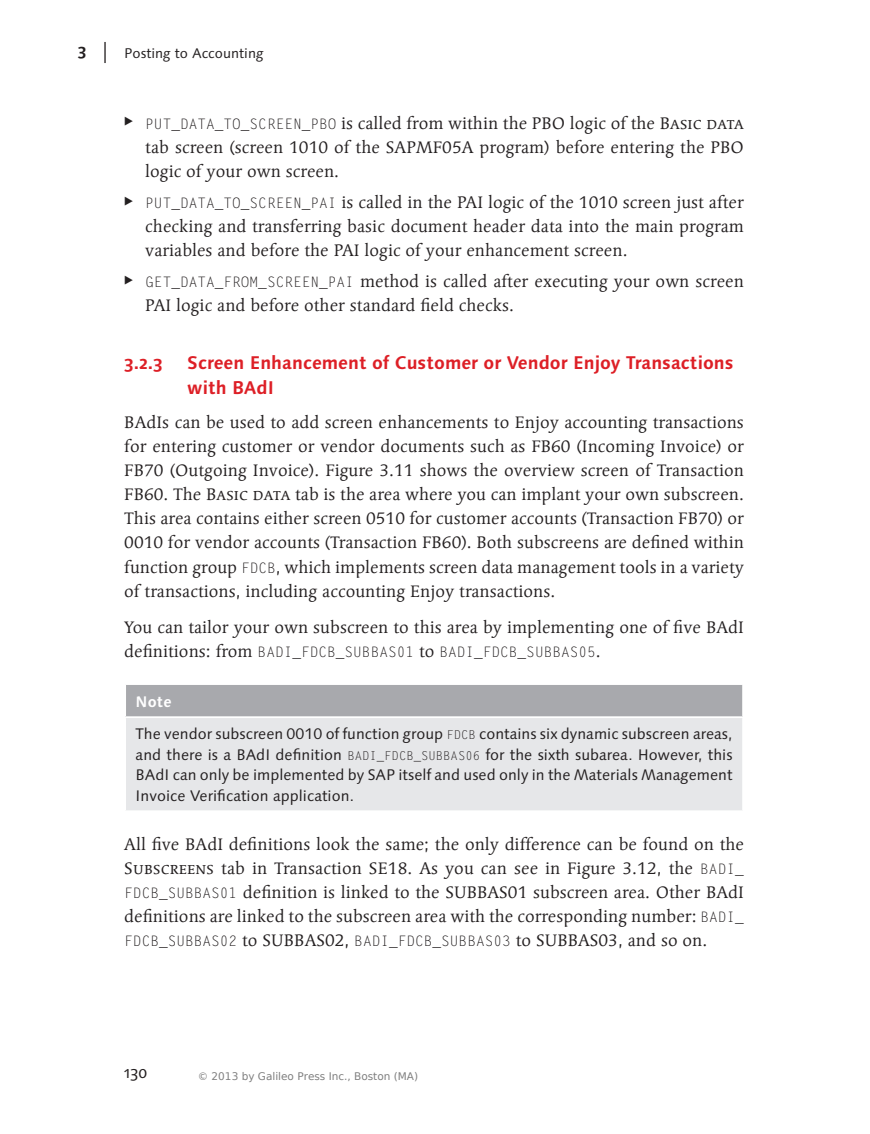
<style>
.page{position:relative;width:870px;height:1134px;background:#fff}
.page>*{position:absolute;margin:0;border:0;box-sizing:border-box;transform-origin:0 0}
.t1{font:700 18.38px/24.5px "Linotype Syntax";color:#dd1f26}
.t2{font:700 18.38px "Linotype Syntax Os F";color:#dd1f26}
.t3{font:16.62px/24.2px "Linotype Syntax Serif";color:#231f20;text-align:justify}
.t4{font:16.62px "Linotype Syntax Os F";color:#231f20}
.t5{font:700 16.62px "Linotype Syntax Os F";color:#231f20}
.box_standard{font:15.4px/20.7px "Linotype Syntax";color:#231f20;text-align:justify}
.table_head{font:700 15.4px "Linotype Syntax";color:#fff}
.t6{font:14.35px "Letter Gothic LT";color:#231f20}
.t7{font:14px "Linotype Syntax Os F";color:#231f20}
.t8{font:10.5px "DejaVu Sans";color:#808080}
.s1{font-family:"Letter Gothic LT";font-size:14.35px}
.s2{font-family:"Linotype Syntax Serif SC"}
.s3{font-family:"Linotype Syntax Serif";font-size:16.62px}
.s4{font-family:"Letter Gothic LT";font-size:12.25px}
</style>
<div class="page">
<hr style="left:104px;top:42px;width:2px;height:21px;background:#231f20">
<div style="left:125px;top:684px;width:618px;height:33px;background:#a8a9ad"></div>
<div style="left:125px;top:717px;width:618px;height:94px;background:#e6e7e9"></div>
<hr style="left:124px;top:683px;width:620px;height:2px;background:#fff">
<hr style="left:124px;top:685px;width:2px;height:31px;background:#fff">
<hr style="left:742px;top:685px;width:2px;height:31px;background:#fff">
<hr style="left:124px;top:716px;width:620px;height:2px;background:#fff">
<hr style="left:124px;top:718px;width:2px;height:92px;background:#fff">
<hr style="left:742px;top:718px;width:2px;height:92px;background:#fff">
<hr style="left:124px;top:810px;width:620px;height:2px;background:#fff">
<p class="t5" style="left:78px;top:40px;width:10px">3</p>
<p class="t7" style="left:124px;top:45px;width:141px">Posting to Accounting</p>
<p class="t3" style="left:145px;top:112px;width:600px;text-indent:-21px"><sup>E</sup> <span class="s1">PUT_DATA_TO_SCREEN_PBO</span> is called from within the PBO logic of the <span class="s2">Basic data </span>tab screen (screen 1010 of the SAPMF05A program) before entering the PBO logic of your own screen.</p>
<p class="t3" style="left:145px;top:191px;width:600px;text-indent:-21px"><sup>E</sup> <span class="s1">PUT_DATA_TO_SCREEN_PAI</span> is called in the PAI logic of the 1010 screen just after checking and transferring basic document header data into the main program variables and before the PAI logic of your enhancement screen.</p>
<p class="t3" style="left:145px;top:270px;width:600px;text-indent:-21px"><sup>E</sup> <span class="s1">GET_DATA_FROM_SCREEN_PAI</span> method is called after executing your own screen<br>PAI logic and before other standard field checks.</p>
<p class="t2" style="left:124px;top:351px;width:40px">3.2.3</p>
<p class="t1" style="left:187px;top:350px;width:548px">Screen Enhancement of Customer or Vendor Enjoy Transactions with BAdI</p>
<p class="t3" style="left:124px;top:411px;width:621px">BAdIs can be used to add screen enhancements to Enjoy accounting transactions for entering customer or vendor documents such as FB60 (Incoming Invoice) or FB70 (Outgoing Invoice). Figure 3.11 shows the overview screen of Transaction FB60. The <span class="s2">Basic data</span> tab is the area where you can implant your own subscreen.<br>This area contains either screen 0510 for customer accounts (Transaction FB70) or 0010 for vendor accounts (Transaction FB60). Both subscreens are defined within function group <span class="s1">FDCB</span>, which implements screen data management tools in a variety of transactions, including accounting Enjoy transactions.</p>
<p class="t3" style="left:124px;top:616px;width:621px">You can tailor your own subscreen to this area by implementing one of five BAdI</p>
<p class="t6" style="left:124px;top:644px;width:478px"><span class="s3">definitions: from</span> BADI_FDCB_SUBBAS01 <span class="s3">to</span> BADI_FDCB_SUBBAS05<span class="s3">.</span></p>
<p class="table_head" style="left:136px;top:692px;width:37px">Note</p>
<p class="box_standard" style="left:136px;top:724px;width:598px">The vendor subscreen 0010 of function group <span class="s4">FDCB</span> contains six dynamic subscreen areas, and there is a BAdI definition <span class="s4">BADI_FDCB_SUBBAS06</span> for the sixth subarea. However, this BAdI can only be implemented by SAP itself and used only in the Materials Management Invoice Verification application.</p>
<p class="t3" style="left:124px;top:833px;width:621px">All five BAdI definitions look the same; the only difference can be found on the <span class="s2">Subscreens</span> tab in Transaction SE18. As you can see in Figure 3.12, the <span class="s1">BADI_ FDCB_SUBBAS01</span> definition is linked to the SUBBAS01 subscreen area. Other BAdI definitions are linked to the subscreen area with the corresponding number: <span class="s1">BADI_</span></p>
<p class="t6" style="left:124px;top:933px;width:584px">FDCB_SUBBAS02 <span class="s3">to SUBBAS02,</span> BADI_FDCB_SUBBAS03 <span class="s3">to SUBBAS03, and so on.</span></p>
<p class="t4" style="left:124px;top:1062px;width:25px">130</p>
<p class="t8" style="left:198px;top:1072px;width:222px">© 2013 by Galileo Press Inc., Boston (MA)</p>
</div>
